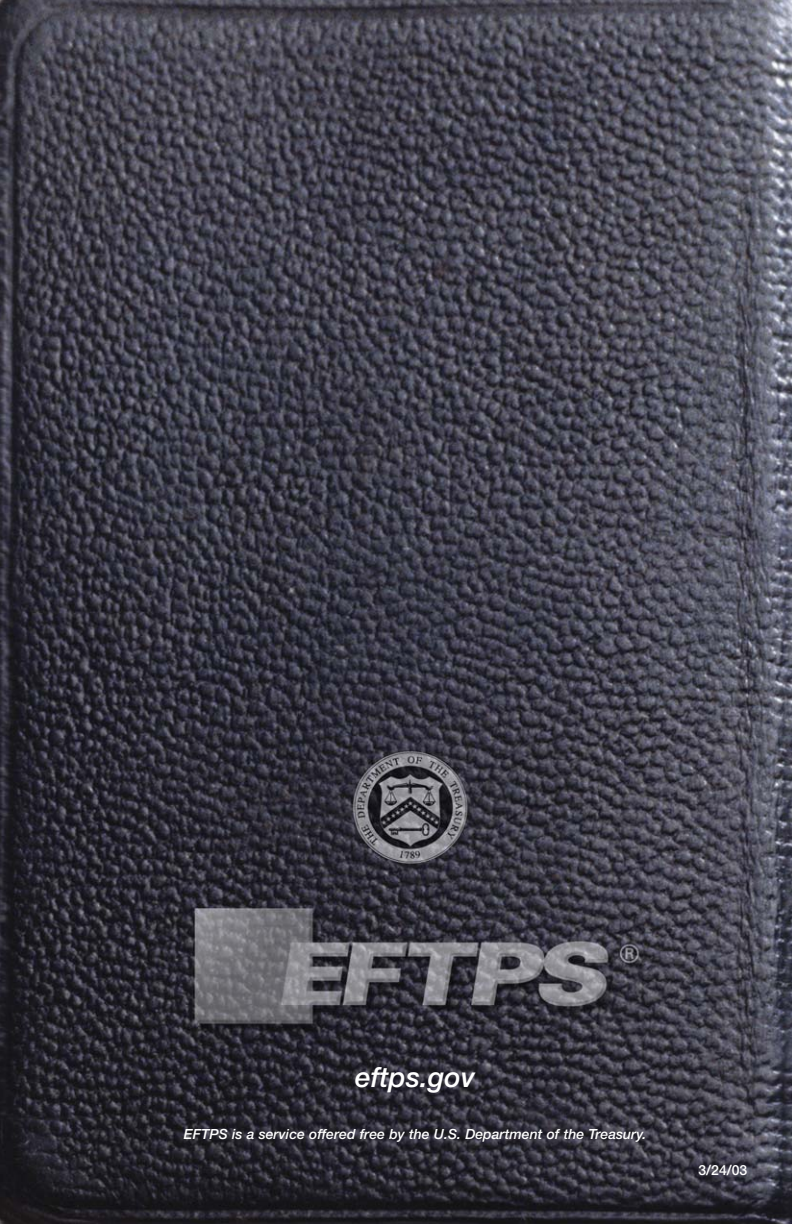
<style>
.page{position:relative;width:792px;height:1224px;background:#fff}
.page>*{position:absolute;margin:0;border:0;box-sizing:border-box;transform-origin:0 0}
.t1{font:italic 500 28px "Helvetica Neue";color:#fff}
.t2{font:italic 500 14px "Helvetica Neue";color:#fff}
.t3{font:500 14px "Helvetica Neue";color:#fff}
</style>
<div class="page">
<img style="left:0;top:0;width:792px;height:1224px">
<h1 class="t1" style="left:355px;top:1067px;width:121px">eftps.gov</h1>
<p class="t2" style="left:184px;top:1129px;width:464px">EFTPS is a service offered free by the U.S. Department of the Treasury.</p>
<p class="t3" style="left:699px;top:1165px;width:50px">3/24/03</p>
</div>
